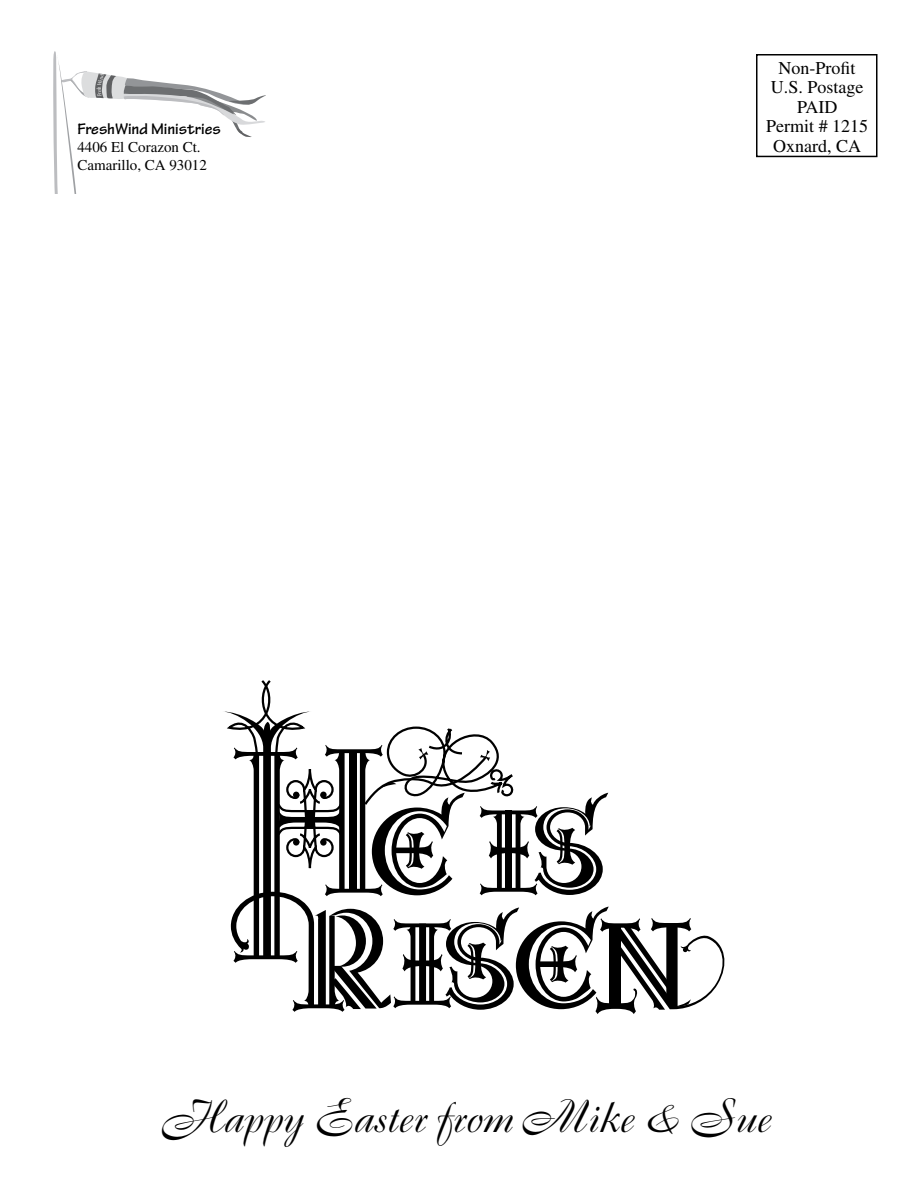
<style>
.page{position:relative;width:918px;height:1188px;background:#fff}
.page>*{position:absolute;margin:0;border:0;box-sizing:border-box;transform-origin:0 0}
.t1{font:45px "Boulevard";color:#000}
.t2{font:18px/19.5px "Times";color:#000;text-align:center}
.t3{font:700 16.5px "Tekton Pro";color:#000}
.t4{font:15px/18px "Times";color:#000}
.t5{font:5.85px "Minion Pro";color:#fff;scale:.76 1}
.t6{font:5.4px "Minion Pro";color:#fff}
</style>
<div class="page">
<div style="left:756px;top:54px;width:122px;height:103px;border:2px solid #000"></div>
<svg style="left:224px;top:680px;width:501px;height:334px"></svg>
<svg style="left:53px;top:51px;width:213px;height:142px"></svg>
<p class="t6" style="left:96px;top:85px;width:14px;rotate:-75deg">Wind</p>
<p class="t5" style="left:96px;top:96px;width:14px;rotate:-94deg">Fresh</p>
<p class="t3" style="left:77px;top:119px;width:145px">FreshWind Ministries</p>
<p class="t4" style="left:77px;top:138px;width:131px">4406 El Corazon Ct.<br>Camarillo, CA 93012</p>
<p class="t2" style="left:766px;top:58px;width:104px">Non-Profit<br>U.S. Postage<br>PAID<br>Permit # 1215<br>Oxnard, CA</p>
<h1 class="t1" style="left:161px;top:1087px;width:611px">Happy Easter from Mike &amp; Sue</h1>
</div>
